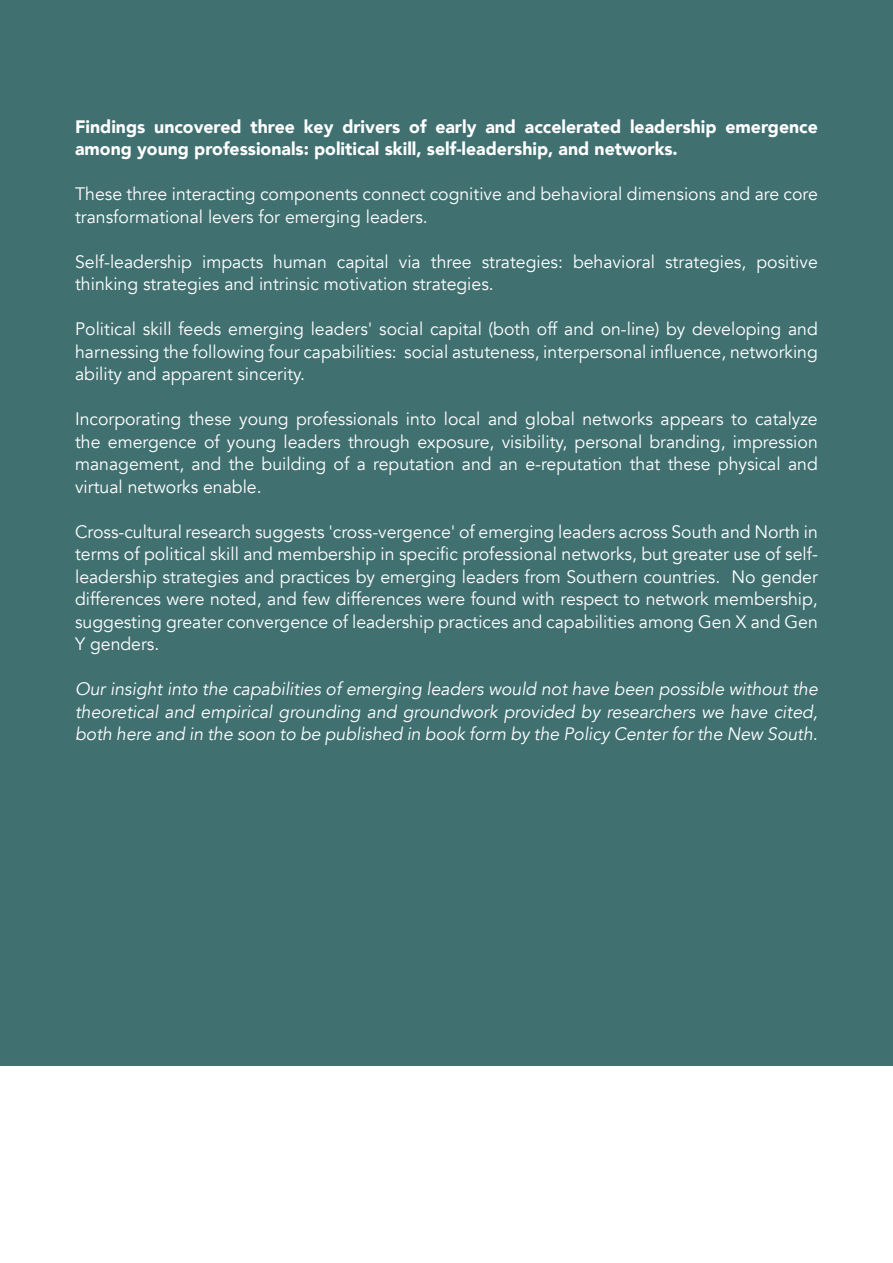
<style>
.page{position:relative;width:893px;height:1263px;background:#fff}
.page>*{position:absolute;margin:0;border:0;box-sizing:border-box;transform-origin:0 0}
.t1{font:18px/22.5px "Avenir";color:#fff;text-align:justify}
.t2{font:italic 18px/22.5px "Avenir";color:#fff;text-align:justify}
.t3{font:900 18px/22.5px "Avenir";color:#fff}
</style>
<div class="page">
<div style="left:0;top:0;width:893px;height:1065px;background:#417071"></div>
<p class="t3" style="left:75px;top:115px;width:744px">Findings uncovered three key drivers of early and accelerated leadership emergence among young professionals: political skill, self-leadership, and networks.</p>
<p class="t1" style="left:75px;top:183px;width:744px">These three interacting components connect cognitive and behavioral dimensions and are core transformational levers for emerging leaders.</p>
<p class="t1" style="left:75px;top:251px;width:744px">Self-leadership impacts human capital via three strategies: behavioral strategies, positive thinking strategies and intrinsic motivation strategies.</p>
<p class="t1" style="left:75px;top:318px;width:744px">Political skill feeds emerging leaders' social capital (both off and on-line) by developing and harnessing the following four capabilities: social astuteness, interpersonal influence, networking ability and apparent sincerity.</p>
<p class="t1" style="left:75px;top:408px;width:744px">Incorporating these young professionals into local and global networks appears to catalyze the emergence of young leaders through exposure, visibility, personal branding, impression management, and the building of a reputation and an e-reputation that these physical and virtual networks enable.</p>
<p class="t1" style="left:75px;top:521px;width:744px">Cross-cultural research suggests 'cross-vergence' of emerging leaders across South and North in terms of political skill and membership in specific professional networks, but greater use of self&shy;leadership strategies and practices by emerging leaders from Southern countries. No gender differences were noted, and few differences were found with respect to network membership, suggesting greater convergence of leadership practices and capabilities among Gen X and Gen Y genders.</p>
<p class="t2" style="left:75px;top:678px;width:744px">Our insight into the capabilities of emerging leaders would not have been possible without the theoretical and empirical grounding and groundwork provided by researchers we have cited, both here and in the soon to be published in book form by the Policy Center for the New South.</p>
</div>
